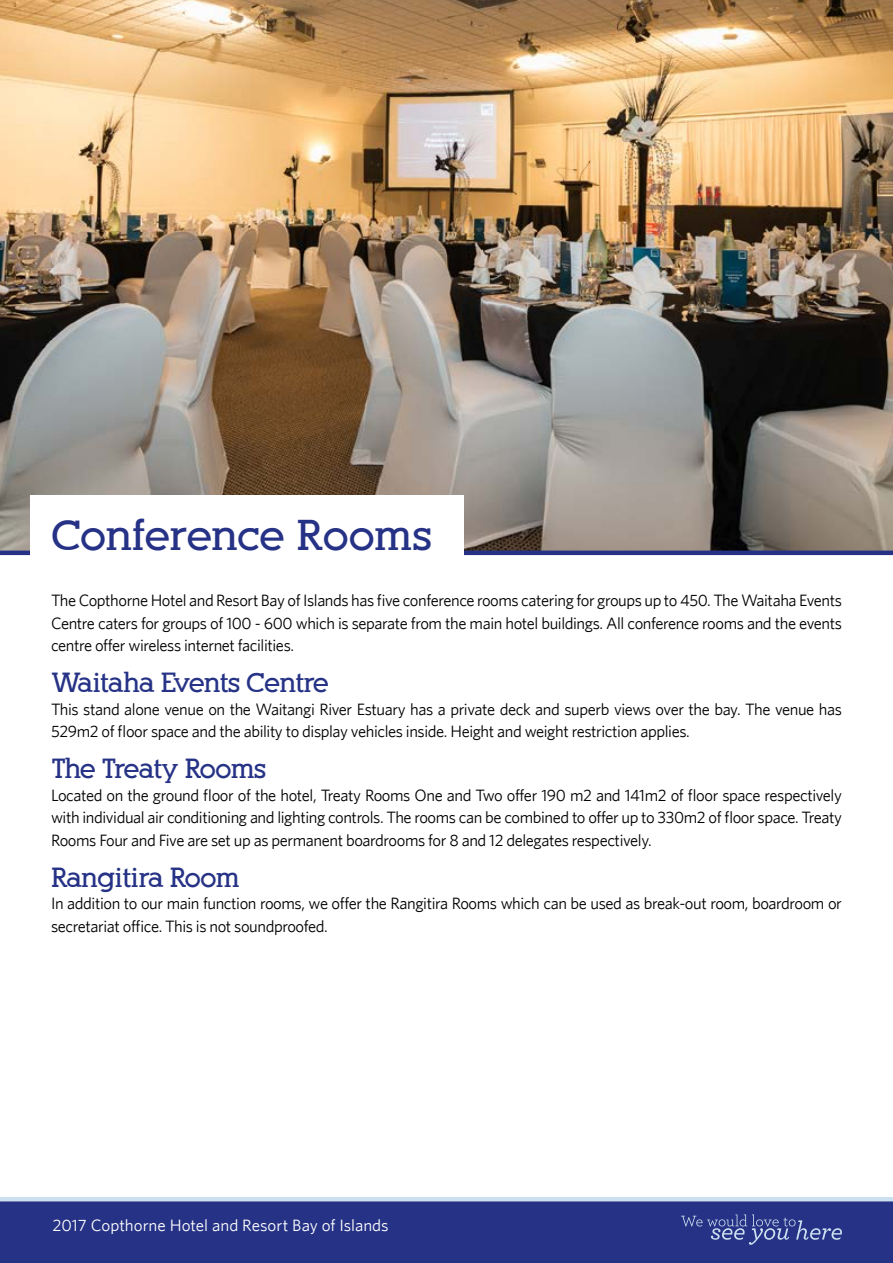
<style>
.page{position:relative;width:893px;height:1263px;background:#fff}
.page>*{position:absolute;margin:0;border:0;box-sizing:border-box;transform-origin:0 0}
.t1{font:700 42px "Alexandria FLF";letter-spacing:-.015em;color:#263286}
.t2{font:700 27px "Alexandria FLF";letter-spacing:-.025em;color:#263286}
.t3{font:16.5px/22.5px "Whitney HTF";letter-spacing:-.025em;color:#000;text-align:justify}
.t4{font:16.5px "Whitney HTF";color:#fff}
</style>
<div class="page">
<img style="left:0;top:0;width:893px;height:551px">
<hr style="left:0;top:551px;width:893px;height:4px;background:#263286">
<div style="left:30px;top:496px;width:433px;height:86px;background:#fff"></div>
<div style="left:0;top:1200px;width:893px;height:63px;background:#263286"></div>
<svg style="left:681px;top:1214px;width:161px;height:31px"></svg>
<hr style="left:0;top:1197px;width:893px;height:4px;background:#cce0ef">
<h1 class="t1" style="left:51px;top:513px;width:382px">Conference Rooms</h1>
<p class="t3" style="left:51px;top:589px;width:792px">The Copthorne Hotel and Resort Bay of Islands has five conference rooms catering for groups up to 450. The Waitaha Events Centre caters for groups of 100 - 600 which is separate from the main hotel buildings. All conference rooms and the events centre offer wireless internet facilities.</p>
<h2 class="t2" style="left:51px;top:668px;width:279px">Waitaha Events Centre</h2>
<p class="t3" style="left:51px;top:697px;width:792px">This stand alone venue on the Waitangi River Estuary has a private deck and superb views over the bay. The venue has<br>529m2 of floor space and the ability to display vehicles inside. Height and weight restriction applies.</p>
<h2 class="t2" style="left:51px;top:754px;width:217px">The Treaty Rooms</h2>
<p class="t3" style="left:51px;top:783px;width:792px">Located on the ground floor of the hotel, Treaty Rooms One and Two offer 190 m2 and 141m2 of floor space respectively with individual air conditioning and lighting controls. The rooms can be combined to offer up to 330m2 of floor space. Treaty Rooms Four and Five are set up as permanent boardrooms for 8 and 12 delegates respectively.</p>
<h2 class="t2" style="left:51px;top:863px;width:190px">Rangitira Room</h2>
<p class="t3" style="left:51px;top:892px;width:792px">In addition to our main function rooms, we offer the Rangitira Rooms which can be used as break-out room, boardroom or secretariat office. This is not soundproofed.</p>
<p class="t4" style="left:52px;top:1215px;width:338px">2017 Copthorne Hotel and Resort Bay of Islands</p>
</div>
